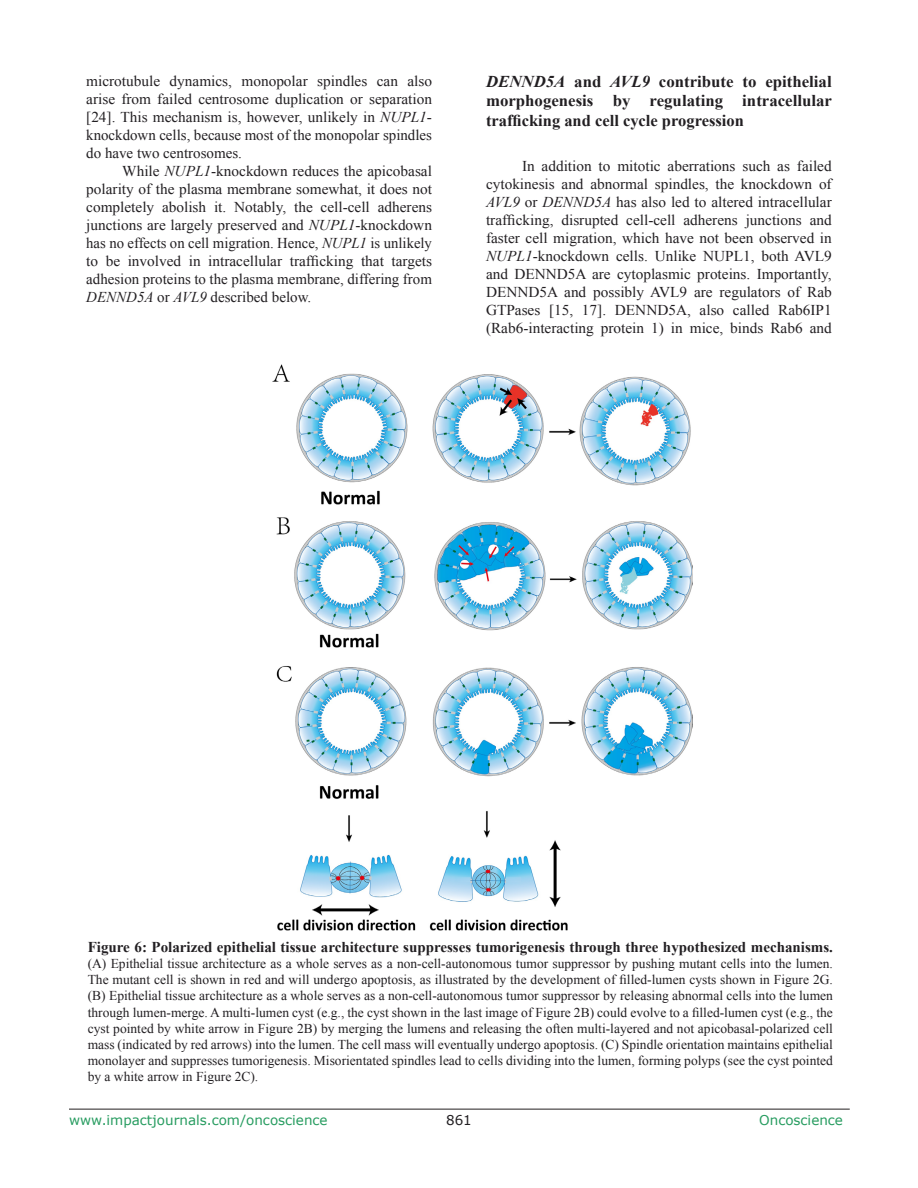
<style>
.page{position:relative;width:918px;height:1188px;background:#fff}
.page>*{position:absolute;margin:0;border:0;box-sizing:border-box;transform-origin:0 0}
.t1{font:700 16.5px/19.8px "Times New Roman";color:#221f22;text-align:justify}
.t2{font:15px/18px "Times New Roman";color:#221f22;text-align:justify}
.t3{font:700 15px "Times New Roman";color:#221f22}
.t4{font:13.5px/16.2px "Times New Roman";color:#221f22;text-align:justify}
.t5{font:13.5px "Verdana";color:#279c60}
.t6{font:13.5px "Verdana";color:#221f22}
.s1{font-style:italic}
</style>
<div class="page">
<hr style="left:69px;top:1109px;width:781px;height:1px;background:#231f20">
<img style="left:272px;top:364px;width:421px;height:567px">
<p class="t2" style="left:86px;top:72px;width:347px">microtubule dynamics, monopolar spindles can also arise from failed centrosome duplication or separation [24]. This mechanism is, however, unlikely in <span class="s1">NUPL1</span>- knockdown cells, because most of the monopolar spindles do have two centrosomes.</p>
<p class="t2" style="left:86px;top:162px;width:347px;text-indent:36px">While <span class="s1">NUPL1</span>-knockdown reduces the apicobasal polarity of the plasma membrane somewhat, it does not completely abolish it. Notably, the cell-cell adherens junctions are largely preserved and <span class="s1">NUPL1</span>-knockdown has no effects on cell migration. Hence, <span class="s1">NUPL1</span> is unlikely to be involved in intracellular trafficking that targets adhesion proteins to the plasma membrane, differing from <span class="s1">DENND5A</span> or <span class="s1">AVL9</span> described below.</p>
<p class="t1" style="left:486px;top:71px;width:348px"><span class="s1">DENND5A</span> and <span class="s1">AVL9</span> contribute to epithelial morphogenesis by regulating intracellular trafficking and cell cycle progression</p>
<p class="t2" style="left:486px;top:157px;width:347px;text-indent:36px">In addition to mitotic aberrations such as failed cytokinesis and abnormal spindles, the knockdown of <span class="s1">AVL9</span> or <span class="s1">DENND5A</span> has also led to altered intracellular trafficking, disrupted cell-cell adherens junctions and faster cell migration, which have not been observed in <span class="s1">NUPL1</span>-knockdown cells. Unlike NUPL1, both AVL9 and DENND5A are cytoplasmic proteins. Importantly, DENND5A and possibly AVL9 are regulators of Rab GTPases [15, 17]. DENND5A, also called Rab6IP1 (Rab6-interacting protein 1) in mice, binds Rab6 and</p>
<p class="t3" style="left:88px;top:936px;width:747px">Figure 6: Polarized epithelial tissue architecture suppresses tumorigenesis through three hypothesized mechanisms.</p>
<p class="t4" style="left:88px;top:955px;width:747px">(A) Epithelial tissue architecture as a whole serves as a non-cell-autonomous tumor suppressor by pushing mutant cells into the lumen.<br>The mutant cell is shown in red and will undergo apoptosis, as illustrated by the development of filled-lumen cysts shown in Figure 2G. (B) Epithelial tissue architecture as a whole serves as a non-cell-autonomous tumor suppressor by releasing abnormal cells into the lumen through lumen-merge. A multi-lumen cyst (e.g., the cyst shown in the last image of Figure 2B) could evolve to a filled-lumen cyst (e.g., the cyst pointed by white arrow in Figure 2B) by merging the lumens and releasing the often multi-layered and not apicobasal-polarized cell mass (indicated by red arrows) into the lumen. The cell mass will eventually undergo apoptosis. (C) Spindle orientation maintains epithelial monolayer and suppresses tumorigenesis. Misorientated spindles lead to cells dividing into the lumen, forming polyps (see the cyst pointed by a white arrow in Figure 2C).</p>
<p class="t5" style="left:69px;top:1111px;width:260px">www.impactjournals.com/oncoscience</p>
<p class="t6" style="left:446px;top:1111px;width:27px">861</p>
<p class="t5" style="left:759px;top:1111px;width:85px">Oncoscience</p>
</div>
